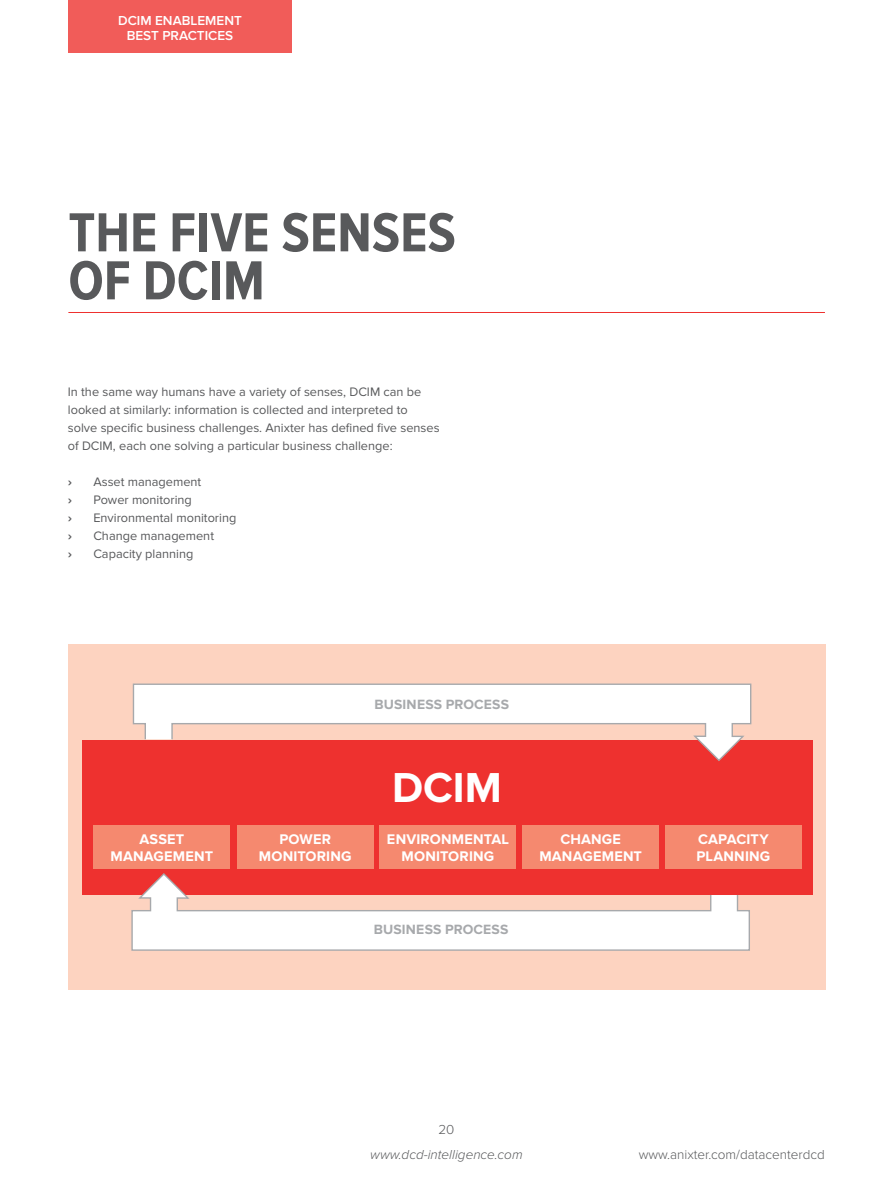
<style>
.page{position:relative;width:893px;height:1191px;background:#fff}
.page>*{position:absolute;margin:0;border:0;box-sizing:border-box;transform-origin:0 0}
.t1{font:700 57px/48px "Proxima Nova Cond";color:#58595b}
.t2{font:700 43.35px "Proxima Nova";color:#fff}
.t3{font:700 14.4px/16.6px "Proxima Nova";letter-spacing:.01em;color:#fff;text-align:center}
.t4{font:700 13.95px "Proxima Nova";letter-spacing:.01em;color:#a7a9ac}
.t5{font:300 13.5px "Proxima Nova";color:#58595b}
.t6{font:600 13.5px/15px "Proxima Nova";color:#fff;text-align:center}
.t7{font:italic 300 13.5px "Proxima Nova";color:#58595b}
.t8{font:12.75px/18px "Proxima Nova";color:#58595b}
.t9{font:700 12.75px "Proxima Nova";color:#58595b}
</style>
<div class="page">
<div style="left:68px;top:0;width:224px;height:53px;background:#f15c59"></div>
<hr style="left:68px;top:312px;width:757px;height:1px;background:#ee312f">
<div style="left:68px;top:644px;width:757px;height:345px;background:#fdd3c0"></div>
<div style="left:82px;top:739px;width:730px;height:155px;background:#ee312f"></div>
<div style="left:94px;top:825px;width:136px;height:43px;background:#f5896f"></div>
<div style="left:237px;top:825px;width:136px;height:43px;background:#f5896f"></div>
<div style="left:380px;top:825px;width:136px;height:43px;background:#f5896f"></div>
<div style="left:523px;top:825px;width:136px;height:43px;background:#f5896f"></div>
<div style="left:665px;top:825px;width:136px;height:43px;background:#f5896f"></div>
<svg style="left:132px;top:683px;width:620px;height:78px;fill:#fdfbfb"></svg>
<svg style="left:131px;top:873px;width:620px;height:78px"></svg>
<p class="t6" style="left:118px;top:14px;width:125px">DCIM ENABLEMENT<br>BEST PRACTICES</p>
<h1 class="t1" style="left:68px;top:212px;width:389px">THE FIVE SENSES<br>OF DCIM</h1>
<p class="t8" style="left:68px;top:383px;width:373px">In the same way humans have a variety of senses, DCIM can be looked at similarly: information is collected and interpreted to solve specific business challenges. Anixter has defined five senses of DCIM, each one solving a particular business challenge:</p>
<p class="t9" style="left:68px;top:474px;width:6px">›</p>
<p class="t8" style="left:93px;top:473px;width:109px">Asset management</p>
<p class="t9" style="left:68px;top:492px;width:6px">›</p>
<p class="t8" style="left:93px;top:491px;width:100px">Power monitoring</p>
<p class="t9" style="left:68px;top:510px;width:6px">›</p>
<p class="t8" style="left:93px;top:509px;width:145px">Environmental monitoring</p>
<p class="t9" style="left:68px;top:528px;width:6px">›</p>
<p class="t8" style="left:93px;top:527px;width:122px">Change management</p>
<p class="t9" style="left:68px;top:546px;width:6px">›</p>
<p class="t8" style="left:93px;top:545px;width:102px">Capacity planning</p>
<p class="t4" style="left:374px;top:696px;width:136px">BUSINESS PROCESS</p>
<h2 class="t2" style="left:392px;top:762px;width:111px">DCIM</h2>
<p class="t3" style="left:111px;top:831px;width:104px">ASSET<br>MANAGEMENT</p>
<p class="t3" style="left:259px;top:831px;width:94px">POWER<br>MONITORING</p>
<p class="t3" style="left:387px;top:831px;width:123px">ENVIRONMENTAL<br>MONITORING</p>
<p class="t3" style="left:539px;top:831px;width:104px">CHANGE<br>MANAGEMENT</p>
<p class="t3" style="left:696px;top:831px;width:75px;text-align:left">CAPACITY<br>PLANNING</p>
<p class="t4" style="left:374px;top:921px;width:136px">BUSINESS PROCESS</p>
<p class="t5" style="left:438px;top:1121px;width:18px">20</p>
<p class="t7" style="left:370px;top:1147px;width:154px">www.dcd-intelligence.com</p>
<p class="t5" style="left:639px;top:1146px;width:188px">www.anixter.com/datacenterdcd</p>
</div>
